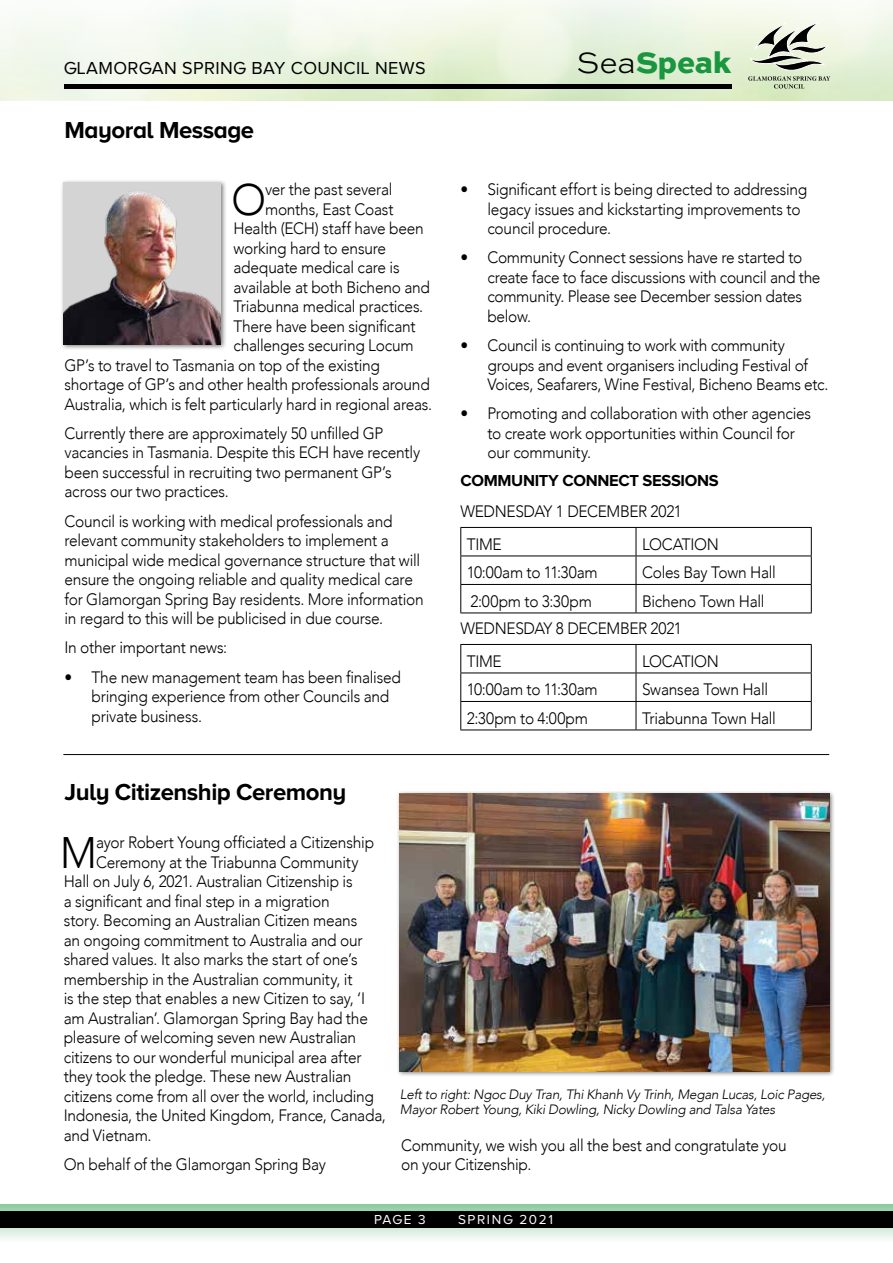
<style>
.page{position:relative;width:893px;height:1263px;background:#fff}
.page>*{position:absolute;margin:0;border:0;box-sizing:border-box;transform-origin:0 0}
.t1{font:300 44.1px "Avenir";color:#000;scale:.94 1}
.t2{font:800 31.05px "Sweet Sans Pro";letter-spacing:-.01em;color:#1a963f}
.t3{font:700 24px "Proxima Nova A";letter-spacing:-.02em;color:#000}
.t4{font:18px "Proxima Nova A";letter-spacing:.02em;color:#000}
.t5{font:300 16.5px/19.5px "Avenir";letter-spacing:-.015em;color:#000;scale:.94 1}
.t6{font:300 16.5px "Avenir";letter-spacing:.01em;color:#000;scale:.94 1}
.t7{font:700 16.5px "Proxima Nova A";letter-spacing:-.02em;color:#000}
.t8{font:italic 300 13.5px/15px "Avenir";letter-spacing:-.02em;color:#000}
.t9{font:13.5px "Proxima Nova A";letter-spacing:.12em;color:#fff}
.s1{font-weight:300;color:#000}
</style>
<div class="page">
<img style="left:0;top:0;width:893px;height:101px">
<svg style="left:0;top:1204px;width:893px;height:35px;background:#c4e4cd"></svg>
<div style="left:64px;top:84px;width:667px;height:5px;background:#000"></div>
<div style="left:0;top:1211px;width:893px;height:17px;background:#000"></div>
<svg style="left:748px;top:22px;width:82px;height:67px;background:#bcc3b1"></svg>
<hr style="left:63px;top:754px;width:766px;height:1px;background:#000">
<hr style="left:460px;top:527px;width:176px;height:1px;background:#000">
<hr style="left:636px;top:527px;width:176px;height:1px;background:#000">
<hr style="left:460px;top:556px;width:176px;height:1px;background:#000">
<hr style="left:636px;top:556px;width:176px;height:1px;background:#000">
<hr style="left:460px;top:584px;width:176px;height:1px;background:#000">
<svg style="left:460px;top:528px;width:1px;height:85px"></svg>
<hr style="left:636px;top:584px;width:176px;height:1px;background:#000">
<svg style="left:636px;top:528px;width:1px;height:85px"></svg>
<svg style="left:811px;top:528px;width:1px;height:85px"></svg>
<hr style="left:460px;top:613px;width:176px;height:1px;background:#000">
<hr style="left:636px;top:613px;width:176px;height:1px;background:#000">
<hr style="left:460px;top:644px;width:176px;height:1px;background:#000">
<hr style="left:636px;top:644px;width:176px;height:1px;background:#000">
<hr style="left:460px;top:673px;width:176px;height:1px;background:#000">
<hr style="left:636px;top:673px;width:176px;height:1px;background:#000">
<hr style="left:460px;top:701px;width:176px;height:1px;background:#000">
<svg style="left:460px;top:645px;width:1px;height:85px"></svg>
<hr style="left:636px;top:701px;width:176px;height:1px;background:#000">
<svg style="left:636px;top:645px;width:1px;height:85px"></svg>
<svg style="left:811px;top:645px;width:1px;height:85px"></svg>
<hr style="left:460px;top:730px;width:176px;height:1px;background:#000">
<hr style="left:636px;top:730px;width:176px;height:1px;background:#000">
<div style="left:60px;top:179px;width:167px;height:172px;background:#000;opacity:.5"></div>
<img style="left:63px;top:182px;width:158px;height:163px">
<div style="left:396px;top:790px;width:439px;height:288px;background:#000;opacity:.5"></div>
<img style="left:400px;top:794px;width:429px;height:278px">
<p class="t4" style="left:64px;top:58px;width:363px">GLAMORGAN SPRING BAY COUNCIL NEWS</p>
<h2 class="t2" style="left:577px;top:38px;width:156px"><span class="s1">Sea</span>Speak</h2>
<h3 class="t3" style="left:65px;top:116px;width:191px">Mayoral Message</h3>
<h1 class="t1" style="left:231px;top:173px;width:38px">O</h1>
<p class="t5" style="left:265px;top:180px;width:137px">ver the past several</p>
<p class="t5" style="left:265px;top:199px;width:138px">months, East Coast</p>
<p class="t5" style="left:233px;top:219px;width:204px">Health (ECH) staff have been</p>
<p class="t5" style="left:233px;top:238px;width:164px">working hard to ensure</p>
<p class="t5" style="left:233px;top:258px;width:178px">adequate medical care is</p>
<p class="t5" style="left:233px;top:277px;width:211px">available at both Bicheno and</p>
<p class="t5" style="left:233px;top:297px;width:203px">Triabunna medical practices.</p>
<p class="t5" style="left:233px;top:316px;width:195px">There have been significant</p>
<p class="t5" style="left:233px;top:336px;width:193px">challenges securing Locum</p>
<p class="t5" style="left:65px;top:355px;width:337px">GP’s to travel to Tasmania on top of the existing</p>
<p class="t5" style="left:65px;top:375px;width:390px">shortage of GP’s and other health professionals around</p>
<p class="t5" style="left:65px;top:394px;width:393px">Australia, which is felt particularly hard in regional areas.</p>
<p class="t5" style="left:65px;top:423px;width:380px">Currently there are approximately 50 unfilled GP vacancies in Tasmania. Despite this ECH have recently been successful in recruiting two permanent GP’s across our two practices.</p>
<p class="t5" style="left:65px;top:511px;width:384px">Council is working with medical professionals and relevant community stakeholders to implement a municipal wide medical governance structure that will ensure the ongoing reliable and quality medical care for Glamorgan Spring Bay residents. More information in regard to this will be publicised in due course.</p>
<p class="t5" style="left:65px;top:638px;width:175px">In other important news:</p>
<p class="t5" style="left:92px;top:667px;width:331px;text-indent:-27px">• The new management team has been finalised bringing experience from other Councils and private business.</p>
<p class="t5" style="left:487px;top:180px;width:342px;text-indent:-27px">• Significant effort is being directed to addressing legacy issues and kickstarting improvements to council procedure.</p>
<p class="t5" style="left:487px;top:248px;width:356px;text-indent:-27px">• Community Connect sessions have re started to create face to face discussions with council and the community. Please see December session dates below.</p>
<p class="t5" style="left:487px;top:336px;width:364px;text-indent:-27px">• Council is continuing to work with community groups and event organisers including Festival of<br>Voices, Seafarers, Wine Festival, Bicheno Beams etc.</p>
<p class="t5" style="left:487px;top:404px;width:346px;text-indent:-27px">• Promoting and collaboration with other agencies to create work opportunities within Council for our community.</p>
<p class="t7" style="left:460px;top:471px;width:260px">COMMUNITY CONNECT SESSIONS</p>
<p class="t5" style="left:467px;top:495px;width:230px;line-height:33.2px;text-indent:-6px">WEDNESDAY 1 DECEMBER 2021<br>TIME</p>
<p class="t5" style="left:642px;top:534px;width:83px">LOCATION</p>
<p class="t5" style="left:467px;top:563px;width:141px">10:00am to 11:30am</p>
<p class="t5" style="left:642px;top:563px;width:144px">Coles Bay Town Hall</p>
<p class="t6" style="left:470px;top:591px;width:131px">2:00pm to 3:30pm</p>
<p class="t5" style="left:460px;top:588px;width:325px;line-height:26.8px;text-indent:182px">Bicheno Town Hall<br>WEDNESDAY 8 DECEMBER 2021</p>
<p class="t5" style="left:467px;top:651px;width:39px">TIME</p>
<p class="t5" style="left:642px;top:651px;width:83px">LOCATION</p>
<p class="t5" style="left:467px;top:680px;width:141px">10:00am to 11:30am</p>
<p class="t5" style="left:642px;top:680px;width:136px">Swansea Town Hall</p>
<p class="t6" style="left:467px;top:708px;width:131px">2:30pm to 4:00pm</p>
<p class="t5" style="left:642px;top:708px;width:144px">Triabunna Town Hall</p>
<h3 class="t3" style="left:65px;top:778px;width:283px">July Citizenship Ceremony</h3>
<h1 class="t1" style="left:60px;top:826px;width:41px">M</h1>
<p class="t5" style="left:96px;top:833px;width:297px">ayor Robert Young officiated a Citizenship</p>
<p class="t5" style="left:96px;top:852px;width:281px">Ceremony at the Triabunna Community</p>
<p class="t5" style="left:64px;top:872px;width:309px">Hall on July 6, 2021. Australian Citizenship is</p>
<p class="t5" style="left:64px;top:891px;width:284px">a significant and final step in a migration</p>
<p class="t5" style="left:64px;top:911px;width:314px">story. Becoming an Australian Citizen means</p>
<p class="t5" style="left:64px;top:930px;width:319px">an ongoing commitment to Australia and our</p>
<p class="t5" style="left:64px;top:950px;width:314px">shared values. It also marks the start of one’s</p>
<p class="t5" style="left:64px;top:969px;width:309px">membership in the Australian community, it</p>
<p class="t5" style="left:64px;top:989px;width:322px">is the step that enables a new Citizen to say, ‘I</p>
<p class="t5" style="left:64px;top:1008px;width:325px">am Australian’. Glamorgan Spring Bay had the</p>
<p class="t5" style="left:64px;top:1028px;width:313px">pleasure of welcoming seven new Australian</p>
<p class="t5" style="left:64px;top:1047px;width:318px">citizens to our wonderful municipal area after</p>
<p class="t5" style="left:64px;top:1067px;width:307px">they took the pledge. These new Australian</p>
<p class="t5" style="left:64px;top:1086px;width:331px">citizens come from all over the world, including</p>
<p class="t5" style="left:64px;top:1106px;width:344px">Indonesia, the United Kingdom, France, Canada,</p>
<p class="t5" style="left:64px;top:1125px;width:95px">and Vietnam.</p>
<p class="t5" style="left:64px;top:1155px;width:280px">On behalf of the Glamorgan Spring Bay</p>
<p class="t8" style="left:400px;top:1086px;width:427px">Left to right: Ngoc Duy Tran, Thi Khanh Vy Trinh, Megan Lucas, Loic Pages,<br>Mayor Robert Young, Kiki Dowling, Nicky Dowling and Talsa Yates</p>
<p class="t5" style="left:401px;top:1135px;width:412px">Community, we wish you all the best and congratulate you on your Citizenship.</p>
<p class="t9" style="left:374px;top:1212px;width:53px">PAGE 3</p>
<p class="t9" style="left:458px;top:1212px;width:96px">SPRING 2021</p>
</div>
